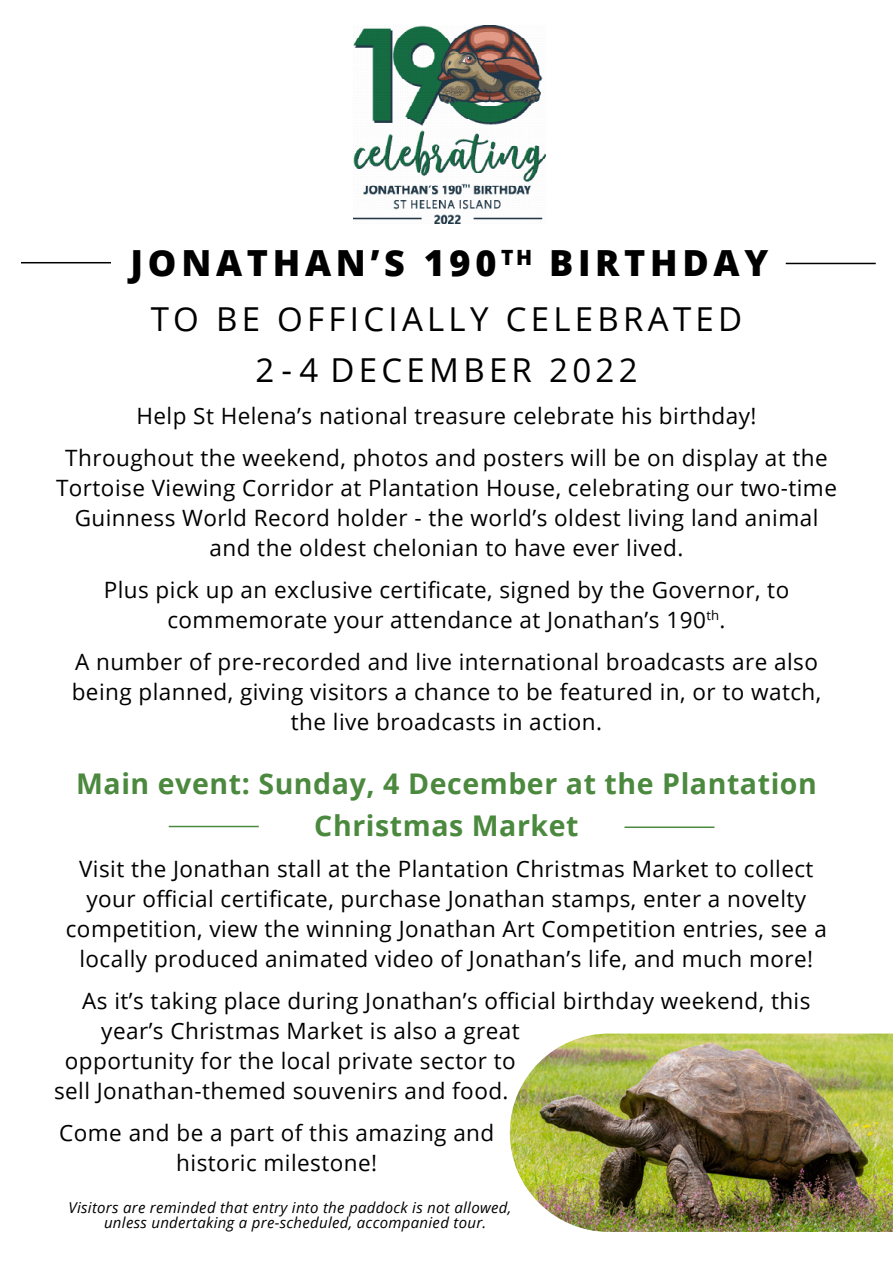
<style>
.page{position:relative;width:893px;height:1263px;background:#fff}
.page>*{position:absolute;margin:0;border:0;box-sizing:border-box;transform-origin:0 0}
.t1{font:800 36px "Open Sans";letter-spacing:.13em;color:#000}
.t2{font:33px/51px "Open Sans";letter-spacing:.13em;color:#000;text-align:center}
.t3{font:700 28.5px/42px "Open Sans";letter-spacing:.02em;color:#4b893e;text-align:center}
.t4{font:22.5px/30px "Open Sans";letter-spacing:.02em;color:#000;text-align:center}
.t5{font:italic 15px/15px "Open Sans";letter-spacing:.02em;color:#000}
</style>
<div class="page">
<img style="left:354px;top:25px;width:191px;height:199px">
<img style="left:510px;top:1033px;width:383px;height:199px">
<hr style="left:21px;top:262px;width:90px;height:1px;background:#000">
<hr style="left:786px;top:263px;width:90px;height:1px;background:#000">
<hr style="left:169px;top:826px;width:90px;height:1px;background:#4b893e">
<hr style="left:624px;top:826px;width:90px;height:2px;background:#4b893e">
<h1 class="t1" style="left:131px;top:236px;width:639px">JONATHAN’S 190<sup>TH</sup> BIRTHDAY</h1>
<h2 class="t2" style="left:151px;top:293px;width:593px">TO BE OFFICIALLY CELEBRATED<br>2 - 4 DECEMBER 2022</h2>
<p class="t4" style="left:65px;top:394px;width:764px;line-height:42px">Help St Helena’s national treasure celebrate his birthday!<br>Throughout the weekend, photos and posters will be on display at the</p>
<p class="t4" style="left:56px;top:472px;width:782px">Tortoise Viewing Corridor at Plantation House, celebrating our two-time<br>Guinness World Record holder - the world’s oldest living land animal and the oldest chelonian to have ever lived.</p>
<p class="t4" style="left:104px;top:574px;width:687px">Plus pick up an exclusive certificate, signed by the Governor, to commemorate your attendance at Jonathan’s 190<sup>th</sup>.</p>
<p class="t4" style="left:72px;top:646px;width:751px">A number of pre-recorded and live international broadcasts are also being planned, giving visitors a chance to be featured in, or to watch, the live broadcasts in action.</p>
<p class="t3" style="left:76px;top:762px;width:742px">Main event: Sunday, 4 December at the Plantation<br>Christmas Market</p>
<p class="t4" style="left:66px;top:853px;width:762px">Visit the Jonathan stall at the Plantation Christmas Market to collect your official certificate, purchase Jonathan stamps, enter a novelty competition, view the winning Jonathan Art Competition entries, see a locally produced animated video of Jonathan’s life, and much more!</p>
<p class="t4" style="left:82px;top:985px;width:730px">As it’s taking place during Jonathan’s official birthday weekend, this</p>
<p class="t4" style="left:101px;top:1015px;width:420px">year’s Christmas Market is also a great</p>
<p class="t4" style="left:65px;top:1045px;width:452px">opportunity for the local private sector to</p>
<p class="t4" style="left:54px;top:1075px;width:456px">sell Jonathan-themed souvenirs and food.</p>
<p class="t4" style="left:59px;top:1117px;width:437px">Come and be a part of this amazing and historic milestone!</p>
<p class="t5" style="left:104px;top:1200px;width:409px;text-indent:-35px">Visitors are reminded that entry into the paddock is not allowed, unless undertaking a pre-scheduled, accompanied tour.</p>
</div>
